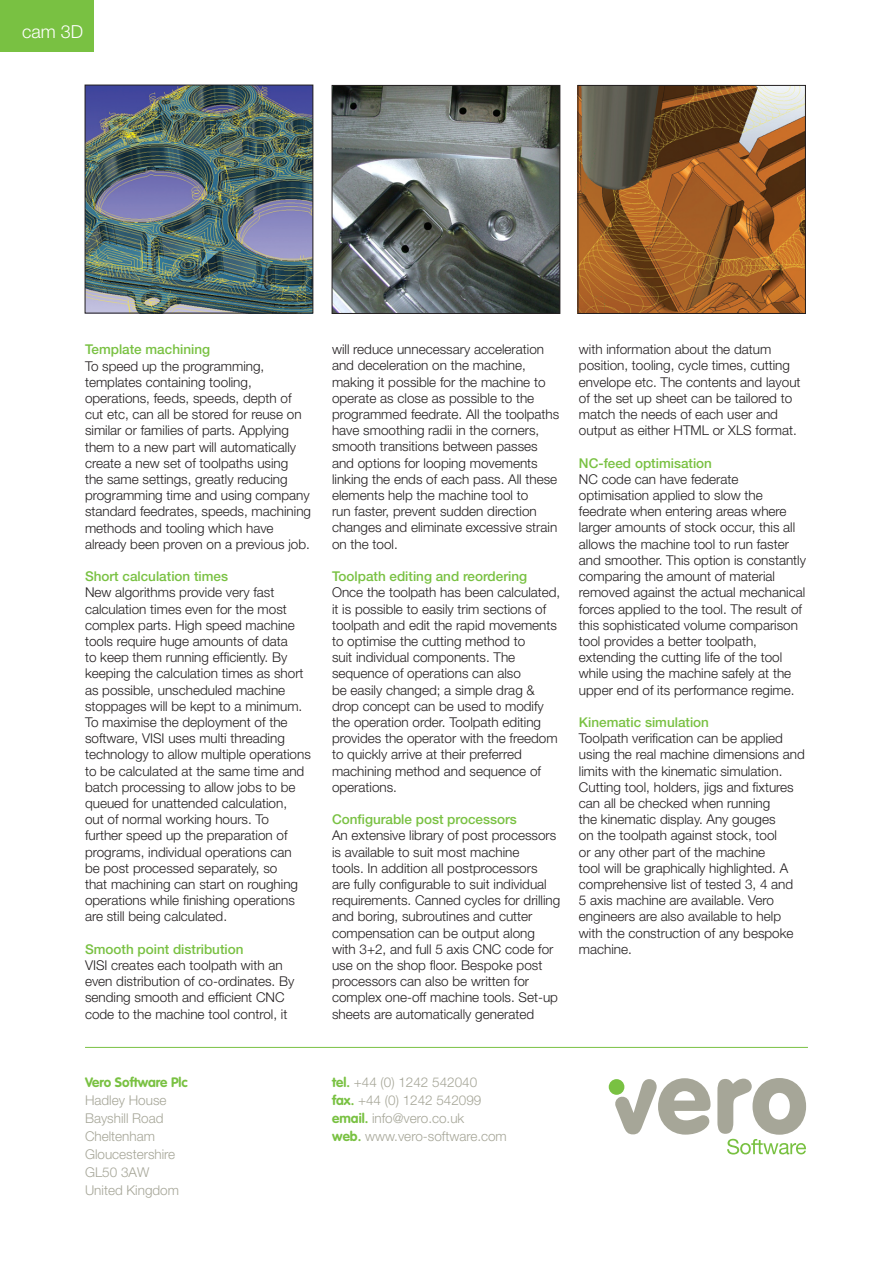
<style>
.page{position:relative;width:893px;height:1263px;background:#fff}
.page>*{position:absolute;margin:0;border:0;box-sizing:border-box;transform-origin:0 0}
.t1{font:300 18px "Helvetica Neue";color:#fff}
.t2{font:300 13.5px/16.2px "Helvetica Neue";color:#231f20}
.t3{font:300 13.5px/18px "Helvetica Neue";color:#a6a698}
.t4{font:500 13.5px "Helvetica Neue";color:#79c142}
.t5{font:700 13.5px "VAG Rounded";color:#79c142}
.s1{font-family:"VAG Rounded";font-weight:700;color:#79c142}
</style>
<div class="page">
<hr style="left:85px;top:1047px;width:723px;height:1px;background:#79c142">
<div style="left:0;top:0;width:94px;height:51px;background:#79c142"></div>
<img style="left:334px;top:87px;width:224px;height:225px">
<div style="left:332px;top:85px;width:228px;height:229px;border:1px solid #231f20"></div>
<img style="left:87px;top:87px;width:224px;height:224px">
<div style="left:85px;top:85px;width:228px;height:228px;border:1px solid #231f20"></div>
<div style="left:609px;top:1079px;width:15px;height:16px;background:#79c142;border-radius:50%"></div>
<svg style="left:717px;top:1078px;width:89px;height:76px"></svg>
<svg style="left:614px;top:1078px;width:96px;height:56px"></svg>
<img style="left:580px;top:87px;width:224px;height:225px">
<div style="left:578px;top:85px;width:228px;height:229px;border:1px solid #231f20"></div>
<p class="t1" style="left:22px;top:20px;width:63px">cam 3D</p>
<p class="t4" style="left:85px;top:342px;width:127px">Template machining</p>
<p class="t2" style="left:85px;top:357px;width:228px">To speed up the programming, templates containing tooling, operations, feeds, speeds, depth of cut etc, can all be stored for reuse on similar or families of parts. Applying them to a new part will automatically create a new set of toolpaths using<br>the same settings, greatly reducing programming time and using company standard feedrates, speeds, machining methods and tooling which have already been proven on a previous job.</p>
<p class="t4" style="left:85px;top:568px;width:145px">Short calculation times</p>
<p class="t2" style="left:85px;top:584px;width:227px">New algorithms provide very fast calculation times even for the most complex parts. High speed machine tools require huge amounts of data<br>to keep them running efficiently. By keeping the calculation times as short as possible, unscheduled machine stoppages will be kept to a minimum.<br>To maximise the deployment of the software, VISI uses multi threading technology to allow multiple operations to be calculated at the same time and batch processing to allow jobs to be queued for unattended calculation,<br>out of normal working hours. To<br>further speed up the preparation of programs, individual operations can<br>be post processed separately, so<br>that machining can start on roughing operations while finishing operations are still being calculated.</p>
<p class="t4" style="left:85px;top:941px;width:160px">Smooth point distribution</p>
<p class="t2" style="left:85px;top:957px;width:211px">VISI creates each toolpath with an even distribution of co-ordinates. By sending smooth and efficient CNC code to the machine tool control, it</p>
<p class="t2" style="left:332px;top:341px;width:229px">will reduce unnecessary acceleration and deceleration on the machine, making it possible for the machine to operate as close as possible to the programmed feedrate. All the toolpaths have smoothing radii in the corners, smooth transitions between passes and options for looping movements linking the ends of each pass. All these elements help the machine tool to<br>run faster, prevent sudden direction changes and eliminate excessive strain on the tool.</p>
<p class="t4" style="left:332px;top:568px;width:197px">Toolpath editing and reordering</p>
<p class="t2" style="left:332px;top:584px;width:230px">Once the toolpath has been calculated, it is possible to easily trim sections of toolpath and edit the rapid movements to optimise the cutting method to<br>suit individual components. The sequence of operations can also<br>be easily changed; a simple drag &amp; drop concept can be used to modify the operation order. Toolpath editing provides the operator with the freedom to quickly arrive at their preferred machining method and sequence of operations.</p>
<p class="t4" style="left:332px;top:811px;width:186px">Configurable post processors</p>
<p class="t2" style="left:332px;top:827px;width:230px">An extensive library of post processors is available to suit most machine<br>tools. In addition all postprocessors<br>are fully configurable to suit individual requirements. Canned cycles for drilling and boring, subroutines and cutter compensation can be output along with 3+2, and full 5 axis CNC code for use on the shop floor. Bespoke post processors can also be written for complex one-off machine tools. Set-up sheets are automatically generated</p>
<p class="t2" style="left:579px;top:341px;width:223px">with information about the datum position, tooling, cycle times, cutting envelope etc. The contents and layout of the set up sheet can be tailored to match the needs of each user and output as either HTML or XLS format.</p>
<p class="t4" style="left:579px;top:455px;width:135px">NC-feed optimisation</p>
<p class="t2" style="left:579px;top:471px;width:229px">NC code can have federate optimisation applied to slow the feedrate when entering areas where larger amounts of stock occur, this all allows the machine tool to run faster and smoother. This option is constantly comparing the amount of material removed against the actual mechanical forces applied to the tool. The result of this sophisticated volume comparison tool provides a better toolpath, extending the cutting life of the tool while using the machine safely at the upper end of its performance regime.</p>
<p class="t4" style="left:579px;top:714px;width:132px">Kinematic simulation</p>
<p class="t2" style="left:579px;top:730px;width:227px">Toolpath verification can be applied using the real machine dimensions and limits with the kinematic simulation.<br>Cutting tool, holders, jigs and fixtures can all be checked when running<br>the kinematic display. Any gouges<br>on the toolpath against stock, tool<br>or any other part of the machine<br>tool will be graphically highlighted. A comprehensive list of tested 3, 4 and<br>5 axis machine are available. Vero engineers are also available to help with the construction of any bespoke machine.</p>
<p class="t5" style="left:85px;top:1074px;width:104px">Vero Software Plc</p>
<p class="t3" style="left:85px;top:1090px;width:83px">Hadley House</p>
<p class="t3" style="left:85px;top:1108px;width:80px">Bayshill Road<br>Cheltenham</p>
<p class="t3" style="left:85px;top:1144px;width:92px">Gloucestershire</p>
<p class="t3" style="left:85px;top:1162px;width:66px">GL50 3AW</p>
<p class="t3" style="left:85px;top:1180px;width:96px">United Kingdom</p>
<p class="t3" style="left:332px;top:1072px;width:147px"><span class="s1">tel.</span> +44 (0) 1242 542040</p>
<p class="t3" style="left:332px;top:1090px;width:151px"><span class="s1">fax.</span> +44 (0) 1242 542099</p>
<p class="t3" style="left:332px;top:1108px;width:134px"><span class="s1">email.</span> info@vero.co.uk</p>
<p class="t3" style="left:332px;top:1126px;width:176px"><span class="s1">web.</span> www.vero-software.com</p>
</div>
